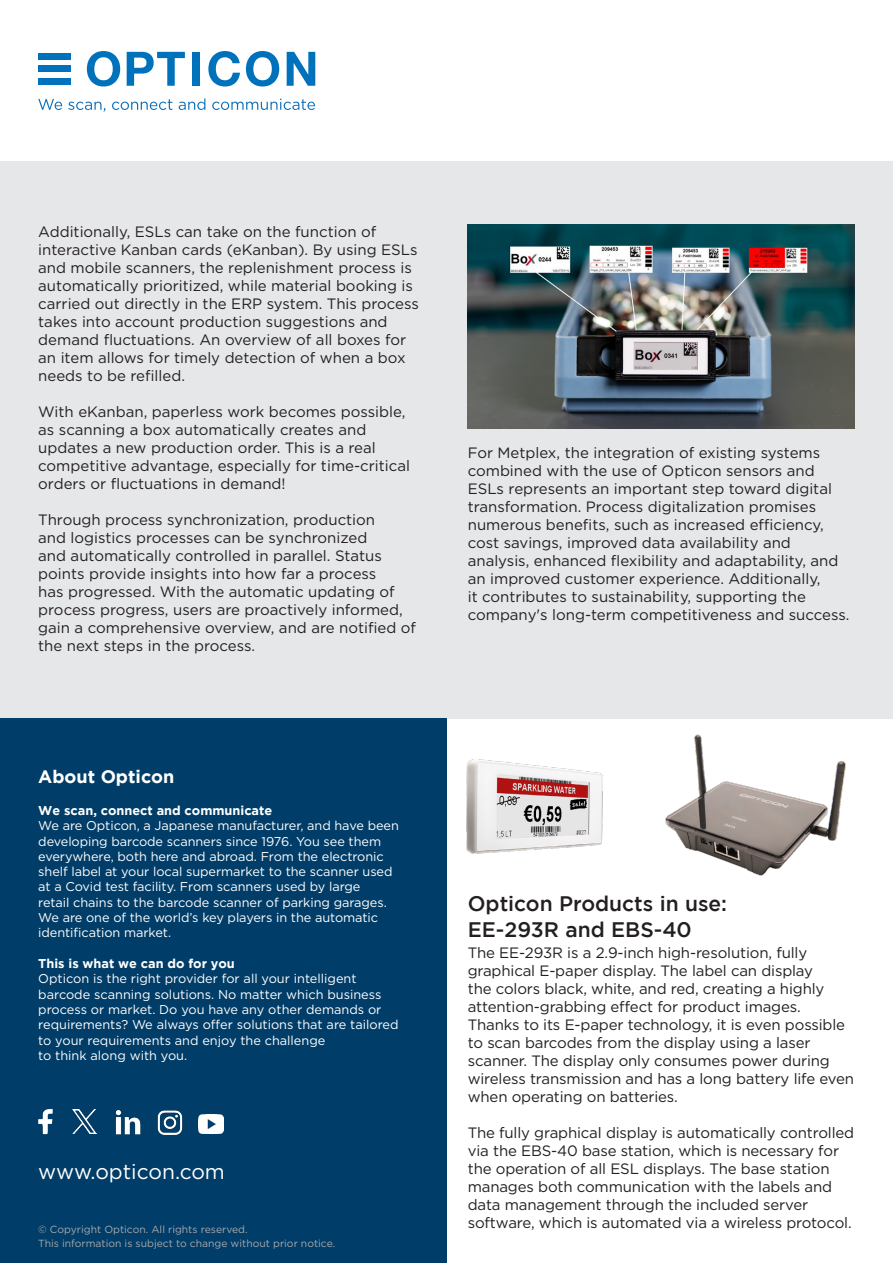
<style>
.page{position:relative;width:893px;height:1263px;background:#fff}
.page>*{position:absolute;margin:0;border:0;box-sizing:border-box;transform-origin:0 0}
.t1{font:500 21px/25.2px "Gotham";color:#231f20}
.t2{font:21px "Gotham";color:#fff}
.t3{font:700 18px "Gotham";color:#fff}
.t4{font:15px/18px "Gotham";color:#231f20}
.t5{font:12.75px/15.3px "Gotham";letter-spacing:-.005em;color:#fff}
.t6{font:700 12.75px "Gotham";color:#fff}
.t7{font:10.35px "Gotham";color:#a8a9ad}
</style>
<div class="page">
<div style="left:0;top:162px;width:893px;height:557px;background:#e6e7e9"></div>
<div style="left:38px;top:53px;width:33px;height:6px;background:#0072bc"></div>
<div style="left:38px;top:66px;width:33px;height:6px;background:#0072bc"></div>
<div style="left:38px;top:78px;width:33px;height:7px;background:#0072bc"></div>
<svg style="left:87px;top:51px;width:33px;height:35px"></svg>
<svg style="left:127px;top:52px;width:58px;height:34px"></svg>
<div style="left:193px;top:52px;width:7px;height:34px;background:#0072bc"></div>
<svg style="left:208px;top:51px;width:32px;height:35px"></svg>
<svg style="left:246px;top:51px;width:33px;height:35px"></svg>
<svg style="left:287px;top:52px;width:28px;height:34px"></svg>
<svg style="left:38px;top:98px;width:277px;height:14px"></svg>
<img style="left:468px;top:225px;width:387px;height:203px">
<div style="left:0;top:719px;width:446px;height:544px;background:#003d68"></div>
<img style="left:466px;top:759px;width:137px;height:95px">
<img style="left:665px;top:734px;width:181px;height:142px">
<img style="left:38px;top:1109px;width:15px;height:25px">
<img style="left:73px;top:1110px;width:23px;height:23px">
<img style="left:115px;top:1110px;width:26px;height:25px">
<img style="left:157px;top:1110px;width:26px;height:25px">
<img style="left:198px;top:1115px;width:26px;height:19px">
<p class="t4" style="left:38px;top:222px;width:382px">Additionally, ESLs can take on the function of interactive Kanban cards (eKanban). By using ESLs and mobile scanners, the replenishment process is automatically prioritized, while material booking is carried out directly in the ERP system. This process takes into account production suggestions and demand fluctuations. An overview of all boxes for an item allows for timely detection of when a box needs to be refilled.</p>
<p class="t4" style="left:38px;top:402px;width:373px">With eKanban, paperless work becomes possible, as scanning a box automatically creates and updates a new production order. This is a real competitive advantage, especially for time-critical orders or fluctuations in demand!</p>
<p class="t4" style="left:38px;top:510px;width:379px">Through process synchronization, production<br>and logistics processes can be synchronized<br>and automatically controlled in parallel. Status points provide insights into how far a process<br>has progressed. With the automatic updating of process progress, users are proactively informed, gain a comprehensive overview, and are notified of the next steps in the process.</p>
<p class="t3" style="left:38px;top:767px;width:138px">About Opticon</p>
<p class="t6" style="left:38px;top:803px;width:236px">We scan, connect and communicate</p>
<p class="t5" style="left:38px;top:818px;width:362px">We are Opticon, a Japanese manufacturer, and have been developing barcode scanners since 1976. You see them everywhere, both here and abroad. From the electronic shelf label at your local supermarket to the scanner used at a Covid test facility. From scanners used by large<br>retail chains to the barcode scanner of parking garages.<br>We are one of the world’s key players in the automatic identification market.</p>
<p class="t6" style="left:38px;top:956px;width:198px">This is what we can do for you</p>
<p class="t5" style="left:38px;top:971px;width:362px">Opticon is the right provider for all your intelligent barcode scanning solutions. No matter which business process or market. Do you have any other demands or requirements? We always offer solutions that are tailored to your requirements and enjoy the challenge<br>to think along with you.</p>
<p class="t2" style="left:38px;top:1158px;width:188px">www.opticon.com</p>
<p class="t7" style="left:38px;top:1223px;width:211px">© Copyright Opticon. All rights reserved.</p>
<p class="t7" style="left:38px;top:1236px;width:298px">This information is subject to change without prior notice.</p>
<p class="t4" style="left:468px;top:444px;width:383px">For Metplex, the integration of existing systems combined with the use of Opticon sensors and ESLs represents an important step toward digital transformation. Process digitalization promises numerous benefits, such as increased efficiency, cost savings, improved data availability and analysis, enhanced flexibility and adaptability, and an improved customer experience. Additionally,<br>it contributes to sustainability, supporting the company's long-term competitiveness and success.</p>
<p class="t1" style="left:468px;top:891px;width:261px">Opticon Products in use:<br>EE-293R and EBS-40</p>
<p class="t4" style="left:468px;top:943px;width:388px">The EE-293R is a 2.9-inch high-resolution, fully graphical E-paper display. The label can display<br>the colors black, white, and red, creating a highly attention-grabbing effect for product images.<br>Thanks to its E-paper technology, it is even possible to scan barcodes from the display using a laser scanner. The display only consumes power during wireless transmission and has a long battery life even when operating on batteries.</p>
<p class="t4" style="left:468px;top:1123px;width:388px">The fully graphical display is automatically controlled via the EBS-40 base station, which is necessary for the operation of all ESL displays. The base station manages both communication with the labels and data management through the included server software, which is automated via a wireless protocol.</p>
</div>
